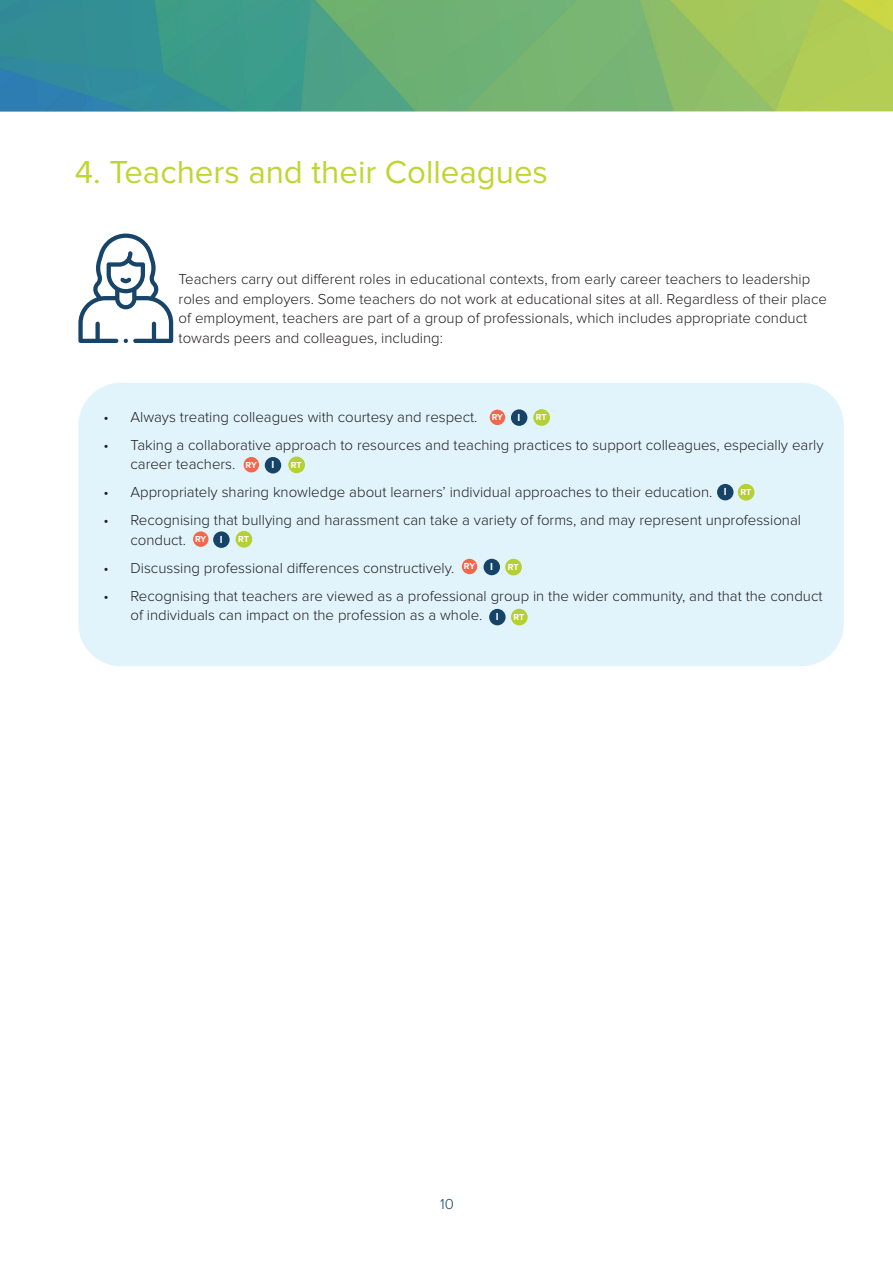
<style>
.page{position:relative;width:893px;height:1263px;background:#fff}
.page>*{position:absolute;margin:0;border:0;box-sizing:border-box;transform-origin:0 0}
.t1{font:33px "Proxima Nova";color:#bed630}
.t2{font:300 15px/19.5px "Proxima Nova";color:#231f20}
.t3{font:300 15px "Proxima Nova";color:#164468}
.t4{font:700 10.5px "Proxima Nova";color:#fff}
.t5{font:700 9px "Proxima Nova";letter-spacing:-.01em;color:#fff}
</style>
<div class="page">
<img style="left:0;top:0;width:893px;height:112px">
<div style="left:78px;top:383px;width:766px;height:283px;background:#e1f4fc;border-radius:43px"></div>
<svg style="left:78px;top:234px;width:95px;height:109px"></svg>
<div style="left:490px;top:410px;width:15px;height:15px;background:#f2684c;border-radius:50%"></div>
<div style="left:244px;top:457px;width:15px;height:15px;background:#f2684c;border-radius:50%"></div>
<div style="left:193px;top:531px;width:15px;height:16px;background:#f2684c;border-radius:50%"></div>
<div style="left:462px;top:559px;width:15px;height:15px;background:#f2684c;border-radius:50%"></div>
<div style="left:533px;top:409px;width:17px;height:17px;background:#b5cf34;border-radius:50%"></div>
<div style="left:288px;top:456px;width:17px;height:17px;background:#b5cf34;border-radius:50%"></div>
<div style="left:738px;top:484px;width:16px;height:17px;background:#b5cf34;border-radius:50%"></div>
<div style="left:236px;top:531px;width:16px;height:17px;background:#b5cf34;border-radius:50%"></div>
<div style="left:505px;top:559px;width:17px;height:16px;background:#b5cf34;border-radius:50%"></div>
<div style="left:511px;top:609px;width:17px;height:16px;background:#b5cf34;border-radius:50%"></div>
<div style="left:511px;top:409px;width:16px;height:17px;background:#164468;border-radius:50%"></div>
<div style="left:265px;top:457px;width:16px;height:16px;background:#164468;border-radius:50%"></div>
<div style="left:717px;top:484px;width:16px;height:16px;background:#164468;border-radius:50%"></div>
<div style="left:213px;top:531px;width:17px;height:17px;background:#164468;border-radius:50%"></div>
<div style="left:484px;top:559px;width:16px;height:16px;background:#164468;border-radius:50%"></div>
<div style="left:489px;top:609px;width:17px;height:16px;background:#164468;border-radius:50%"></div>
<p class="t1" style="left:75px;top:153px;width:475px">4. Teachers and their Colleagues</p>
<p class="t2" style="left:179px;top:270px;width:650px">Teachers carry out different roles in educational contexts, from early career teachers to leadership roles and employers. Some teachers do not work at educational sites at all. Regardless of their place of employment, teachers are part of a group of professionals, which includes appropriate conduct towards peers and colleagues, including:</p>
<p class="t2" style="left:103px;top:407px;width:376px">• Always treating colleagues with courtesy and respect.</p>
<p class="t2" style="left:130px;top:435px;width:695px;text-indent:-27px">• Taking a collaborative approach to resources and teaching practices to support colleagues, especially early career teachers.</p>
<p class="t2" style="left:103px;top:483px;width:610px">• Appropriately sharing knowledge about learners’ individual approaches to their education.</p>
<p class="t2" style="left:130px;top:511px;width:672px;text-indent:-27px">• Recognising that bullying and harassment can take a variety of forms, and may represent unprofessional conduct.</p>
<p class="t2" style="left:103px;top:558px;width:352px">• Discussing professional differences constructively.</p>
<p class="t2" style="left:130px;top:586px;width:694px;text-indent:-27px">• Recognising that teachers are viewed as a professional group in the wider community, and that the conduct of individuals can impact on the profession as a whole.</p>
<p class="t4" style="left:518px;top:412px;width:4px">I</p>
<p class="t5" style="left:492px;top:413px;width:13px">RY</p>
<p class="t5" style="left:536px;top:413px;width:12px">RT</p>
<p class="t4" style="left:271px;top:460px;width:4px">I</p>
<p class="t5" style="left:246px;top:460px;width:13px">RY</p>
<p class="t5" style="left:291px;top:460px;width:12px">RT</p>
<p class="t4" style="left:724px;top:487px;width:4px">I</p>
<p class="t5" style="left:740px;top:488px;width:12px">RT</p>
<p class="t4" style="left:220px;top:534px;width:4px">I</p>
<p class="t5" style="left:195px;top:535px;width:13px">RY</p>
<p class="t5" style="left:238px;top:535px;width:12px">RT</p>
<p class="t4" style="left:490px;top:562px;width:4px">I</p>
<p class="t5" style="left:464px;top:562px;width:13px">RY</p>
<p class="t5" style="left:508px;top:563px;width:12px">RT</p>
<p class="t4" style="left:496px;top:612px;width:4px">I</p>
<p class="t5" style="left:514px;top:613px;width:12px">RT</p>
<p class="t3" style="left:440px;top:1197px;width:15px">10</p>
</div>
